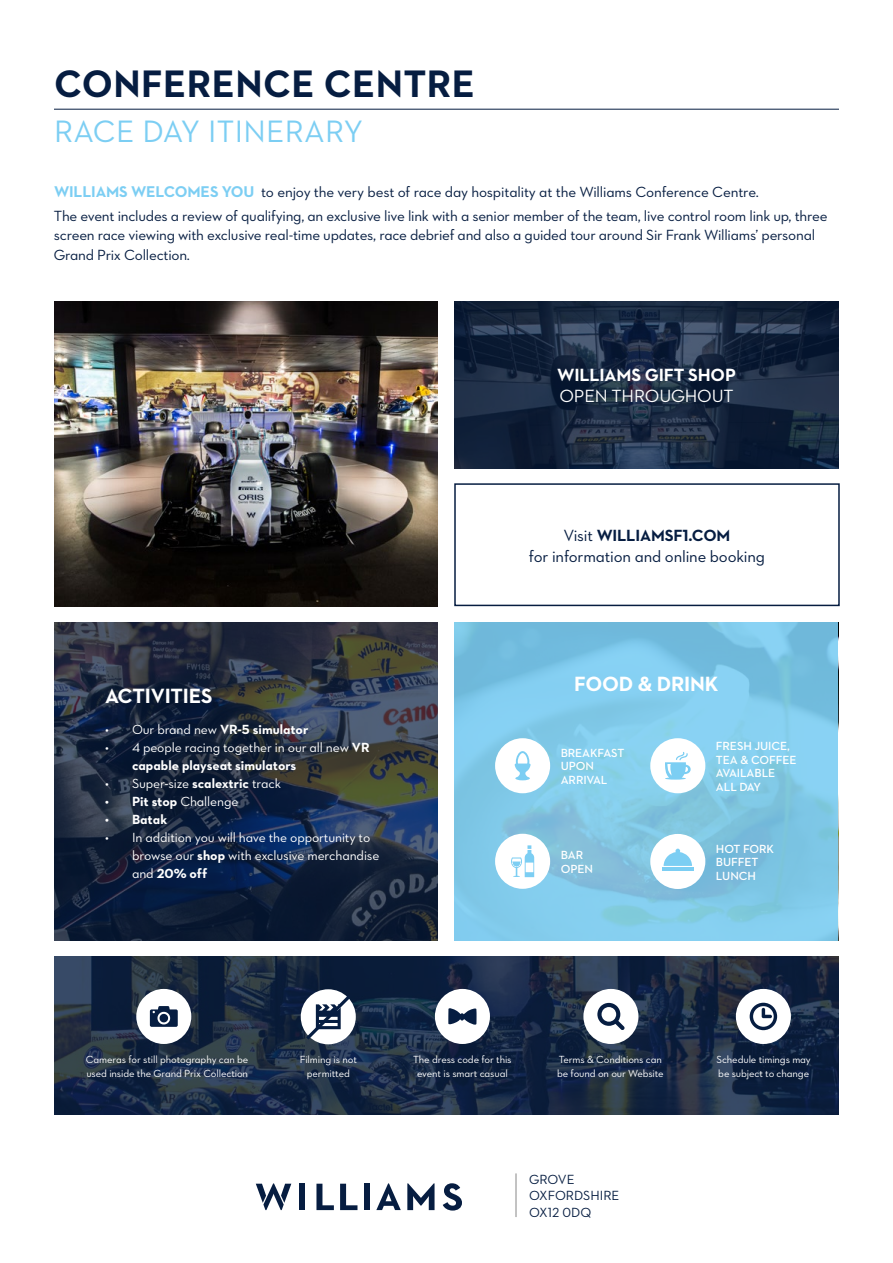
<style>
.page{position:relative;width:893px;height:1263px;background:#fff}
.page>*{position:absolute;margin:0;border:0;box-sizing:border-box;transform-origin:0 0}
.t1{font:700 39px "Neutraface DJC Text";letter-spacing:.01em;color:#061d41}
.t2{font:31.5px "Neutraface DJC Text";letter-spacing:.01em;color:#7ccef3}
.t3{font:700 21px "Neutraface DJC Text";letter-spacing:-.01em;color:#fff}
.t4{font:700 18px "Neutraface DJC Text";letter-spacing:-.01em;color:#fff}
.t5{font:18px "Neutraface DJC Text";letter-spacing:-.01em;color:#fff}
.t6{font:16.5px/21px "Neutraface DJC Text";letter-spacing:-.01em;color:#061d41;text-align:center}
.t7{font:15px/23.5px "Neutraface DJC Text";letter-spacing:-.015em;color:#061d41}
.t8{font:13.5px/18px "Neutraface DJC Text";letter-spacing:-.01em;color:#fff}
.t9{font:700 13.5px "Neutraface DJC Text";color:#fff}
.t10{font:13.5px/16.5px "Neutraface DJC Text";color:#061d41}
.t11{font:600 12px/13.5px "Neutraface DJC Text";letter-spacing:-.01em;color:#fff}
.t12{font:10.5px/13.5px "Neutraface DJC Text";letter-spacing:-.01em;color:#fff}
.s1{font-weight:700;font-size:15.9px;color:#7ccef3}
.s2{font-weight:400}
.s3{font-weight:700}
</style>
<div class="page">
<svg style="left:454px;top:301px;width:385px;height:167px;background:#192941"></svg>
<svg style="left:54px;top:622px;width:384px;height:318px;background:#212d42"></svg>
<img style="left:54px;top:301px;width:384px;height:305px">
<svg style="left:454px;top:622px;width:384px;height:318px;background:#7fc7e7"></svg>
<svg style="left:54px;top:956px;width:785px;height:158px;background:#1a2b44"></svg>
<hr style="left:54px;top:109px;width:785px;height:1px;background:#061d41">
<div style="left:454px;top:483px;width:386px;height:123px;border:2px solid #061d41"></div>
<div style="left:136px;top:989px;width:55px;height:55px;background:#fff;border-radius:50%"></div>
<svg style="left:150px;top:1006px;width:28px;height:21px"></svg>
<div style="left:736px;top:989px;width:55px;height:55px;background:#fff;border-radius:50%"></div>
<svg style="left:750px;top:1003px;width:27px;height:27px"></svg>
<div style="left:301px;top:989px;width:55px;height:55px;background:#fff;border-radius:50%"></div>
<svg style="left:306px;top:995px;width:44px;height:44px"></svg>
<div style="left:583px;top:989px;width:55px;height:55px;background:#fff;border-radius:50%"></div>
<svg style="left:597px;top:1003px;width:27px;height:27px"></svg>
<div style="left:435px;top:989px;width:55px;height:55px;background:#fff;border-radius:50%"></div>
<svg style="left:448px;top:1008px;width:29px;height:17px"></svg>
<svg style="left:316px;top:1184px;width:18px;height:26px"></svg>
<svg style="left:340px;top:1184px;width:17px;height:26px"></svg>
<div style="left:299px;top:1184px;width:6px;height:26px;background:#061d41"></div>
<div style="left:363px;top:1184px;width:6px;height:26px;background:#061d41"></div>
<svg style="left:407px;top:1183px;width:28px;height:27px"></svg>
<svg style="left:443px;top:1183px;width:19px;height:27px"></svg>
<svg style="left:256px;top:1183px;width:35px;height:27px"></svg>
<svg style="left:376px;top:1183px;width:25px;height:27px"></svg>
<hr style="left:516px;top:1173px;width:1px;height:44px;background:#878787">
<div style="left:495px;top:834px;width:55px;height:55px;background:#fff;border-radius:50%"></div>
<svg style="left:511px;top:845px;width:23px;height:32px"></svg>
<div style="left:650px;top:834px;width:55px;height:55px;background:#fff;border-radius:50%"></div>
<hr style="left:662px;top:868px;width:31px;height:3px;background:#7ccef3">
<svg style="left:664px;top:849px;width:28px;height:17px"></svg>
<div style="left:495px;top:738px;width:55px;height:55px;background:#fff;border-radius:50%"></div>
<svg style="left:515px;top:751px;width:16px;height:29px"></svg>
<div style="left:650px;top:738px;width:55px;height:55px;background:#fff;border-radius:50%"></div>
<svg style="left:665px;top:752px;width:26px;height:28px"></svg>
<h1 class="t1" style="left:54px;top:59px;width:423px">CONFERENCE CENTRE</h1>
<h2 class="t2" style="left:54px;top:112px;width:311px">RACE DAY ITINERARY</h2>
<p class="t7" style="left:54px;top:180px;width:775px"><span class="s1">WILLIAMS WELCOMES YOU</span> to enjoy the very best of race day hospitality at the Williams Conference Centre.<br>The event includes a review of qualifying, an exclusive live link with a senior member of the team, live control room link up, three</p>
<p class="t7" style="left:54px;top:225px;width:763px;line-height:19.5px">screen race viewing with exclusive real-time updates, race debrief and also a guided tour around Sir Frank Williams’ personal<br>Grand Prix Collection.</p>
<p class="t4" style="left:557px;top:364px;width:180px">WILLIAMS GIFT SHOP</p>
<p class="t5" style="left:559px;top:385px;width:176px">OPEN THROUGHOUT</p>
<h3 class="t3" style="left:105px;top:682px;width:109px">ACTIVITIES</h3>
<p class="t9" style="left:105px;top:720px;width:205px"><span class="s2">• Our brand new</span> VR-5 simulator</p>
<p class="t8" style="left:132px;top:738px;width:239px;text-indent:-27px">• 4 people racing together in our all new <span class="s3">VR capable playseat simulators</span></p>
<p class="t8" style="left:105px;top:774px;width:178px">• Super-size <span class="s3">scalextric</span> track</p>
<p class="t8" style="left:105px;top:792px;width:135px"><span class="s3">• Pit stop</span> Challenge</p>
<p class="t9" style="left:105px;top:810px;width:64px">• Batak</p>
<p class="t8" style="left:132px;top:828px;width:249px;text-indent:-27px">• In addition you will have the opportunity to browse our <span class="s3">shop</span> with exclusive merchandise and <span class="s3">20% off</span></p>
<p class="t6" style="left:529px;top:524px;width:238px">Visit <span class="s3">WILLIAMSF1.COM<br></span>for information and online booking</p>
<h3 class="t3" style="left:574px;top:671px;width:146px">FOOD &amp; DRINK</h3>
<p class="t11" style="left:561px;top:746px;width:65px">BREAKFAST<br>UPON<br>ARRIVAL</p>
<p class="t11" style="left:716px;top:739px;width:82px">FRESH JUICE,<br>TEA &amp; COFFEE<br>AVAILABLE<br>ALL DAY</p>
<p class="t11" style="left:561px;top:848px;width:34px">BAR<br>OPEN</p>
<p class="t11" style="left:716px;top:842px;width:60px">HOT FORK<br>BUFFET<br>LUNCH</p>
<p class="t12" style="left:86px;top:1053px;width:164px">Cameras for still photography can be used inside the Grand Prix Collection</p>
<p class="t12" style="left:300px;top:1053px;width:59px;text-align:center">Filming is not permitted</p>
<p class="t12" style="left:413px;top:1053px;width:100px;text-align:center">The dress code for this event is smart casual</p>
<p class="t12" style="left:557px;top:1053px;width:108px">Terms &amp; Conditions can be found on our Website</p>
<p class="t12" style="left:717px;top:1053px;width:96px">Schedule timings may be subject to change</p>
<p class="t10" style="left:529px;top:1171px;width:92px">GROVE<br>OXFORDSHIRE<br>OX12 0DQ</p>
</div>
